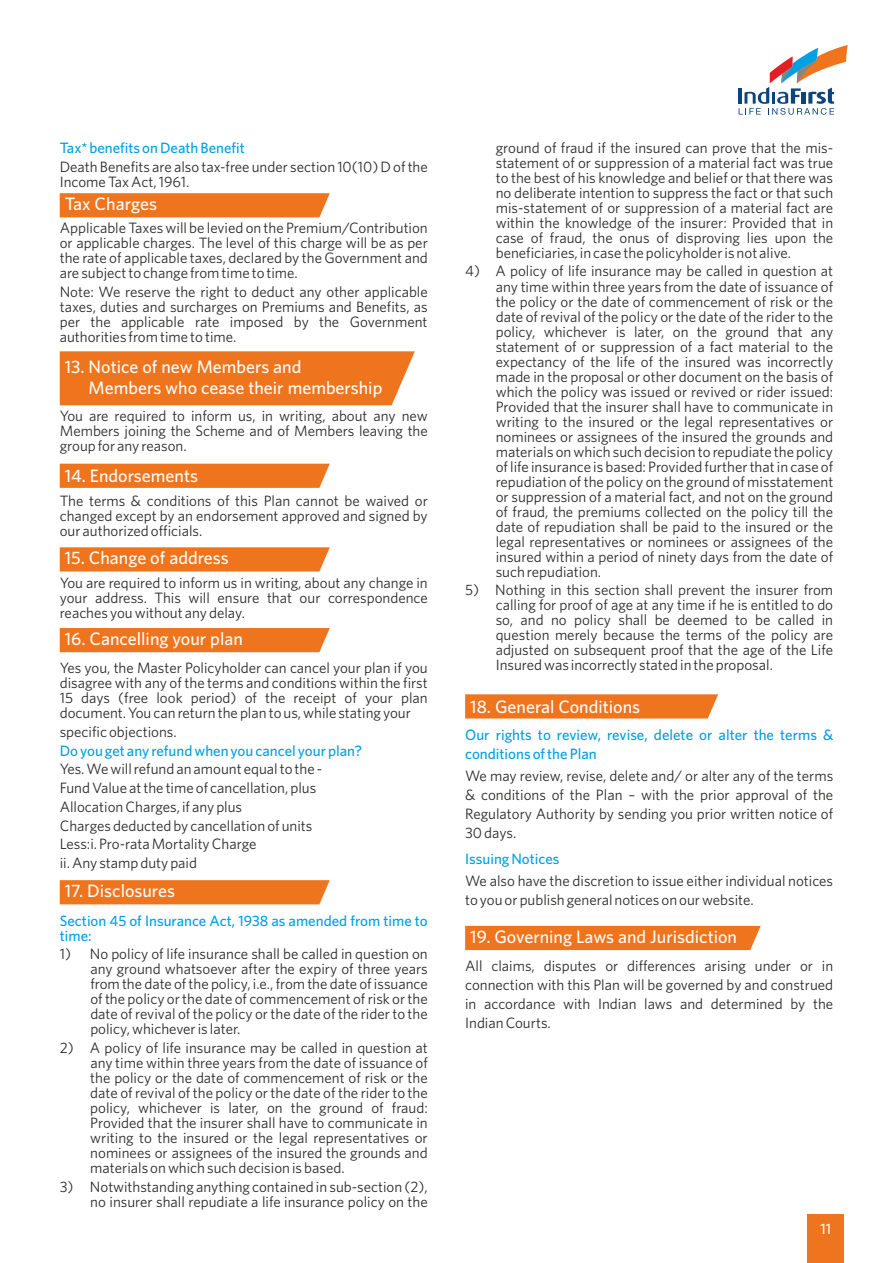
<style>
.page{position:relative;width:893px;height:1263px;background:#fff}
.page>*{position:absolute;margin:0;border:0;box-sizing:border-box;transform-origin:0 0}
.t1{font:500 18px/20.7px "Whitney";color:#fefefe}
.t2{font:15px/15px "Whitney";color:#2b2a29;text-align:justify}
.t3{font:500 15px/15px "Whitney";color:#00a0e3}
.t4{font:500 15px "Whitney";color:#fefefe}
</style>
<div class="page">
<div style="left:60px;top:351px;width:355px;height:54px;background:#ee741d"></div>
<div style="left:807px;top:1214px;width:36px;height:49px;background:#ee741d"></div>
<svg style="left:739px;top:45px;width:109px;height:70px"></svg>
<div style="left:60px;top:464px;width:270px;height:24px;background:#ee741d"></div>
<div style="left:60px;top:547px;width:270px;height:24px;background:#ee741d"></div>
<div style="left:60px;top:628px;width:270px;height:24px;background:#ee741d"></div>
<div style="left:60px;top:880px;width:270px;height:24px;background:#ee741d"></div>
<div style="left:60px;top:193px;width:270px;height:24px;background:#ee741d"></div>
<div style="left:465px;top:694px;width:253px;height:24px;background:#ee741d"></div>
<div style="left:465px;top:926px;width:296px;height:24px;background:#ee741d"></div>
<p class="t3" style="left:60px;top:141px;width:187px">Tax* benefits on Death Benefit</p>
<p class="t2" style="left:60px;top:160px;width:370px">Death Benefits are also tax-free under section 10(10) D of the<br>Income Tax Act, 1961.</p>
<p class="t1" style="left:65px;top:195px;width:94px">Tax Charges</p>
<p class="t2" style="left:60px;top:222px;width:370px">Applicable Taxes will be levied on the Premium/Contribution or applicable charges. The level of this charge will be as per the rate of applicable taxes, declared by the Government and are subject to change from time to time.</p>
<p class="t2" style="left:60px;top:285px;width:370px">Note: We reserve the right to deduct any other applicable taxes, duties and surcharges on Premiums and Benefits, as per the applicable rate imposed by the Government authorities from time to time.</p>
<p class="t1" style="left:89px;top:358px;width:295px;text-indent:-24px">13. Notice of new Members and<br>Members who cease their membership</p>
<p class="t2" style="left:60px;top:410px;width:370px">You are required to inform us, in writing, about any new Members joining the Scheme and of Members leaving the group for any reason.</p>
<p class="t1" style="left:65px;top:467px;width:135px">14. Endorsements</p>
<p class="t2" style="left:60px;top:495px;width:370px">The terms &amp; conditions of this Plan cannot be waived or changed except by an endorsement approved and signed by our authorized officials.</p>
<p class="t1" style="left:65px;top:549px;width:165px">15. Change of address</p>
<p class="t2" style="left:60px;top:576px;width:370px">You are required to inform us in writing, about any change in your address. This will ensure that our correspondence reaches you without any delay.</p>
<p class="t1" style="left:65px;top:630px;width:179px">16. Cancelling your plan</p>
<p class="t2" style="left:60px;top:662px;width:370px">Yes you, the Master Policyholder can cancel your plan if you disagree with any of the terms and conditions within the first 15 days (free look period) of the receipt of your plan document. You can return the plan to us, while stating your</p>
<p class="t2" style="left:60px;top:725px;width:118px">specific objections.</p>
<p class="t3" style="left:60px;top:744px;width:304px">Do you get any refund when you cancel your plan?</p>
<p class="t2" style="left:60px;top:761px;width:264px;line-height:18.8px;text-align:left">Yes. We will refund an amount equal to the - Fund Value at the time of cancellation, plus Allocation Charges, if any plus<br>Charges deducted by cancellation of units Less:i. Pro-rata Mortality Charge<br>ii. Any stamp duty paid</p>
<p class="t1" style="left:65px;top:882px;width:112px">17. Disclosures</p>
<p class="t3" style="left:60px;top:914px;width:370px">Section 45 of Insurance Act, 1938 as amended from time to time:</p>
<p class="t2" style="left:90px;top:948px;width:339px;text-indent:-31px">1) No policy of life insurance shall be called in question on any ground whatsoever after the expiry of three years from the date of the policy, i.e., from the date of issuance of the policy or the date of commencement of risk or the date of revival of the policy or the date of the rider to the policy, whichever is later.</p>
<p class="t2" style="left:90px;top:1041px;width:339px;text-indent:-31px">2) A policy of life insurance may be called in question at any time within three years from the date of issuance of the policy or the date of commencement of risk or the date of revival of the policy or the date of the rider to the policy, whichever is later, on the ground of fraud:<br>Provided that the insurer shall have to communicate in writing to the insured or the legal representatives or nominees or assignees of the insured the grounds and materials on which such decision is based.</p>
<p class="t2" style="left:60px;top:1180px;width:370px;text-align:right">3) Notwithstanding anything contained in sub-section (2), no insurer shall repudiate a life insurance policy on the</p>
<p class="t2" style="left:496px;top:141px;width:339px">ground of fraud if the insured can prove that the mis&shy;statement of or suppression of a material fact was true to the best of his knowledge and belief or that there was no deliberate intention to suppress the fact or that such mis-statement of or suppression of a material fact are within the knowledge of the insurer: Provided that in case of fraud, the onus of disproving lies upon the beneficiaries, in case the policyholder is not alive.</p>
<p class="t2" style="left:496px;top:265px;width:339px;text-indent:-31px">4) A policy of life insurance may be called in question at any time within three years from the date of issuance of the policy or the date of commencement of risk or the date of revival of the policy or the date of the rider to the policy, whichever is later, on the ground that any statement of or suppression of a fact material to the expectancy of the life of the insured was incorrectly made in the proposal or other document on the basis of which the policy was issued or revived or rider issued:<br>Provided that the insurer shall have to communicate in writing to the insured or the legal representatives or nominees or assignees of the insured the grounds and materials on which such decision to repudiate the policy of life insurance is based: Provided further that in case of repudiation of the policy on the ground of misstatement or suppression of a material fact, and not on the ground of fraud, the premiums collected on the policy till the date of repudiation shall be paid to the insured or the legal representatives or nominees or assignees of the insured within a period of ninety days from the date of such repudiation.</p>
<p class="t2" style="left:496px;top:584px;width:339px;text-indent:-31px">5) Nothing in this section shall prevent the insurer from calling for proof of age at any time if he is entitled to do so, and no policy shall be deemed to be called in question merely because the terms of the policy are adjusted on subsequent proof that the age of the Life Insured was incorrectly stated in the proposal.</p>
<p class="t1" style="left:470px;top:698px;width:171px">18. General Conditions</p>
<p class="t3" style="left:465px;top:726px;width:370px;line-height:19px">Our rights to review, revise, delete or alter the terms &amp; conditions of the Plan</p>
<p class="t2" style="left:465px;top:768px;width:370px;line-height:18.8px">We may review, revise, delete and/ or alter any of the terms &amp; conditions of the Plan – with the prior approval of the Regulatory Authority by sending you prior written notice of 30 days.</p>
<p class="t3" style="left:465px;top:852px;width:96px">Issuing Notices</p>
<p class="t2" style="left:465px;top:872px;width:370px;line-height:18.8px">We also have the discretion to issue either individual notices to you or publish general notices on our website.</p>
<p class="t1" style="left:470px;top:928px;width:268px">19. Governing Laws and Jurisdiction</p>
<p class="t2" style="left:465px;top:958px;width:370px;line-height:18.8px">All claims, disputes or differences arising under or in connection with this Plan will be governed by and construed in accordance with Indian laws and determined by the Indian Courts.</p>
<p class="t4" style="left:820px;top:1223px;width:12px">11</p>
</div>
